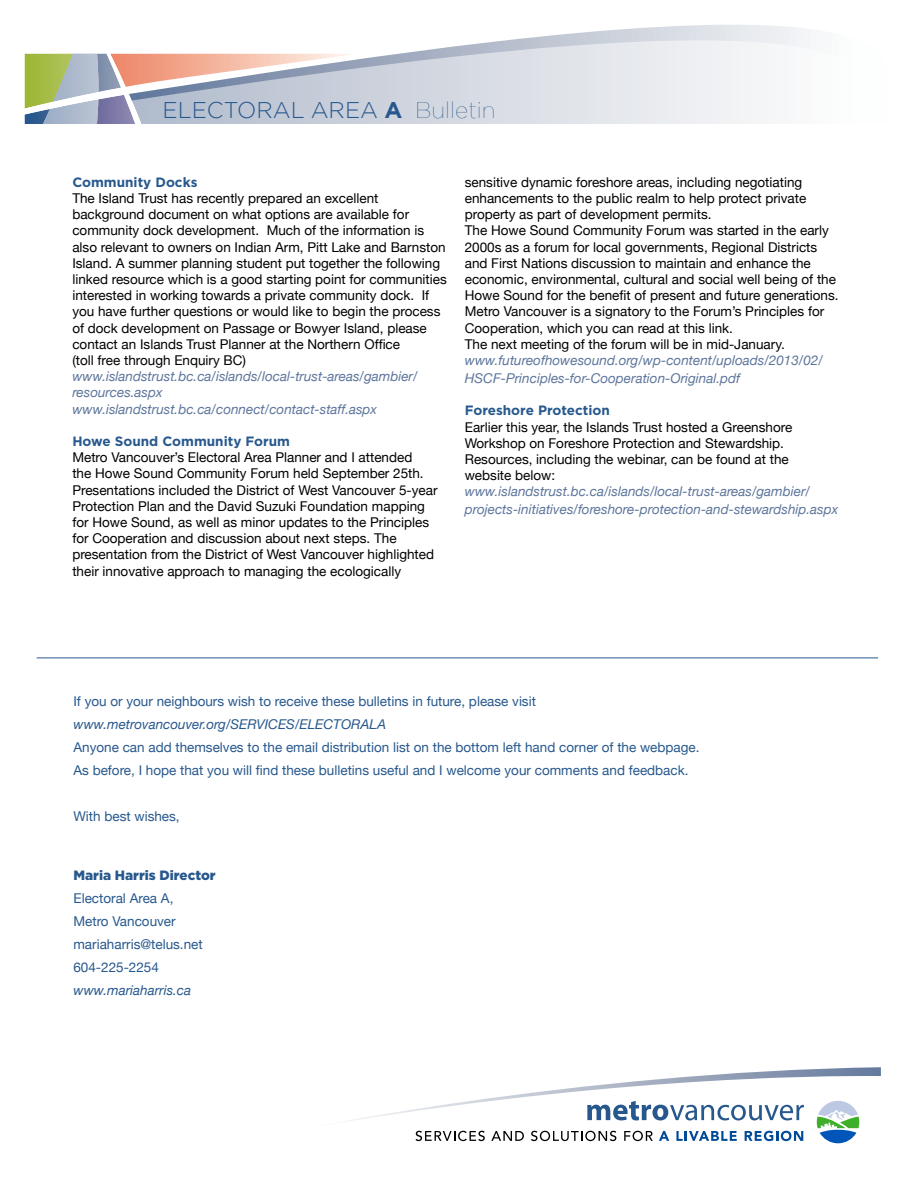
<style>
.page{position:relative;width:918px;height:1188px;background:#fff}
.page>*{position:absolute;margin:0;border:0;box-sizing:border-box;transform-origin:0 0}
.t1{font:300 32.55px "Gotham";color:#27588d}
.t2{font:100 32.55px "Gotham";color:#27588d}
.t3{font:300 22.65px "Gotham";color:#27588d}
.t4{font:500 20.25px "Gotham";color:#27588d}
.t5{font:13.5px/16.2px "Helvetica Neue";color:#000}
.t6{font:italic 13.5px/16.2px "Helvetica Neue";color:#5d759c}
.t7{font:13.5px/23px "Helvetica Neue";color:#27588d}
.t8{font:italic 13.5px "Helvetica Neue";color:#27588d}
.t9{font:700 13.5px "Gotham";color:#27588d}
.t10{font:900 13.5px "Gotham";color:#27588d}
.s1{font-weight:700}
.s2{font-weight:100}
</style>
<div class="page">
<svg style="left:510px;top:25px;width:301px;height:15px"></svg>
<svg style="left:127px;top:40px;width:684px;height:84px"></svg>
<svg style="left:25px;top:54px;width:333px;height:70px;background:#c0bcbb"></svg>
<svg style="left:344px;top:1067px;width:537px;height:76px"></svg>
<hr style="left:37px;top:658px;width:841px;height:1px;background:#27588d">
<h2 class="t3" style="left:162px;top:96px;width:335px">ELECTORAL AREA <span class="s1">A</span> <span class="s2">Bulletin</span></h2>
<p class="t9" style="left:72px;top:173px;width:127px">Community Docks</p>
<p class="t5" style="left:72px;top:190px;width:376px">The Island Trust has recently prepared an excellent background document on what options are available for community dock development. Much of the information is also relevant to owners on Indian Arm, Pitt Lake and Barnston Island. A summer planning student put together the following linked resource which is a good starting point for communities interested in working towards a private community dock. If you have further questions or would like to begin the process of dock development on Passage or Bowyer Island, please contact an Islands Trust Planner at the Northern Office<br>(toll free through Enquiry BC)</p>
<p class="t6" style="left:72px;top:368px;width:347px">www.islandstrust.bc.ca/islands/local-trust-areas/gambier/ resources.aspx www.islandstrust.bc.ca/connect/contact-staff.aspx</p>
<p class="t9" style="left:72px;top:432px;width:219px">Howe Sound Community Forum</p>
<p class="t5" style="left:72px;top:449px;width:367px">Metro Vancouver’s Electoral Area Planner and I attended<br>the Howe Sound Community Forum held September 25th.<br>Presentations included the District of West Vancouver 5-year Protection Plan and the David Suzuki Foundation mapping for Howe Sound, as well as minor updates to the Principles for Cooperation and discussion about next steps. The presentation from the District of West Vancouver highlighted their innovative approach to managing the ecologically</p>
<p class="t5" style="left:465px;top:174px;width:375px">sensitive dynamic foreshore areas, including negotiating enhancements to the public realm to help protect private property as part of development permits.<br>The Howe Sound Community Forum was started in the early 2000s as a forum for local governments, Regional Districts and First Nations discussion to maintain and enhance the economic, environmental, cultural and social well being of the Howe Sound for the benefit of present and future generations.<br>Metro Vancouver is a signatory to the Forum’s Principles for Cooperation, which you can read at this link.<br>The next meeting of the forum will be in mid-January.</p>
<p class="t6" style="left:465px;top:351px;width:360px;line-height:18px">www.futureofhowesound.org/wp-content/uploads/2013/02/<br>HSCF-Principles-for-Cooperation-Original.pdf</p>
<p class="t9" style="left:465px;top:402px;width:147px">Foreshore Protection</p>
<p class="t5" style="left:465px;top:418px;width:329px">Earlier this year, the Islands Trust hosted a Greenshore Workshop on Foreshore Protection and Stewardship.<br>Resources, including the webinar, can be found at the website below:</p>
<p class="t6" style="left:465px;top:482px;width:375px;line-height:18px">www.islandstrust.bc.ca/islands/local-trust-areas/gambier/ projects-initiatives/foreshore-protection-and-stewardship.aspx</p>
<p class="t7" style="left:73px;top:690px;width:464px">If you or your neighbours wish to receive these bulletins in future, please visit</p>
<p class="t8" style="left:73px;top:716px;width:314px">www.metrovancouver.org/SERVICES/ELECTORALA</p>
<p class="t7" style="left:73px;top:736px;width:628px">Anyone can add themselves to the email distribution list on the bottom left hand corner of the webpage.<br>As before, I hope that you will find these bulletins useful and I welcome your comments and feedback.</p>
<p class="t7" style="left:73px;top:805px;width:108px">With best wishes,</p>
<h3 class="t4" style="left:225px;top:706px;width:173px">metro vancouver</h3>
<h1 class="t2" style="left:584px;top:727px;width:117px">Bulletin</h1>
<h1 class="t1" style="left:223px;top:727px;width:345px">ELECTORAL AREA <span class="s1">A</span></h1>
<p class="t10" style="left:73px;top:866px;width:144px">Maria Harris Director</p>
<p class="t7" style="left:73px;top:887px;width:131px">Electoral Area A,<br>Metro Vancouver mariaharris@telus.net<br>604-225-2254</p>
<p class="t8" style="left:73px;top:982px;width:119px">www.mariaharris.ca</p>
</div>
